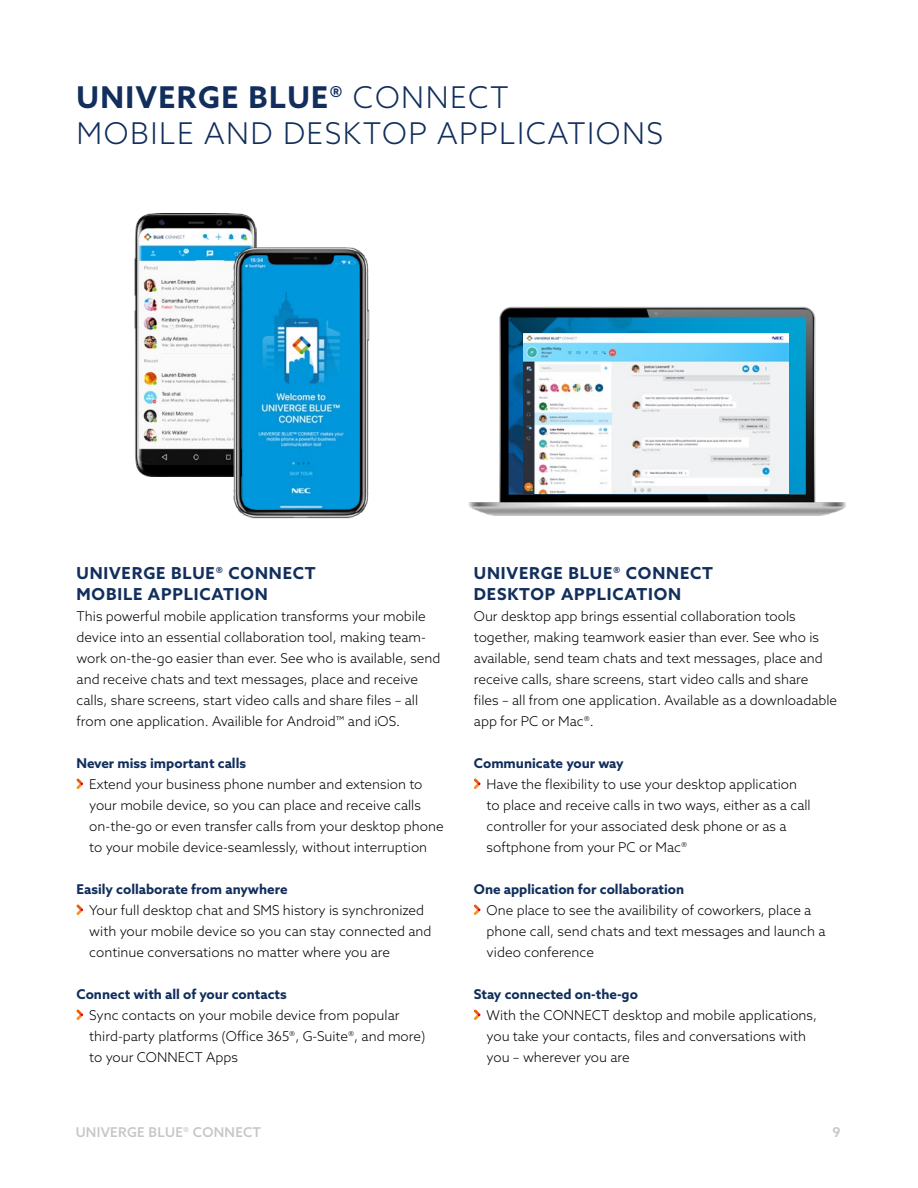
<style>
.page{position:relative;width:918px;height:1188px;background:#fff}
.page>*{position:absolute;margin:0;border:0;box-sizing:border-box;transform-origin:0 0}
.t1{font:300 30px/36px "Azo Sans";letter-spacing:.05em;color:#112e5c}
.t2{font:700 16.5px/21px "Azo Sans";letter-spacing:.05em;color:#112e5c}
.t3{font:300 13.5px/21px "Azo Sans";color:#000}
.t4{font:700 13.5px "Azo Sans";color:#112e5c}
.t5{font:500 13.5px "Azo Sans";letter-spacing:.02em;color:#c6c6c6}
.s1{font-weight:700}
</style>
<div class="page">
<svg style="left:76px;top:779px;width:7px;height:10px"></svg>
<svg style="left:76px;top:905px;width:7px;height:10px"></svg>
<svg style="left:76px;top:1010px;width:7px;height:10px"></svg>
<svg style="left:474px;top:779px;width:6px;height:10px"></svg>
<svg style="left:474px;top:905px;width:6px;height:10px"></svg>
<svg style="left:474px;top:1010px;width:6px;height:10px"></svg>
<img style="left:134px;top:214px;width:122px;height:262px">
<img style="left:225px;top:239px;width:145px;height:280px">
<img style="left:468px;top:306px;width:378px;height:210px">
<img style="left:523px;top:334px;width:265px;height:160px">
<h1 class="t1" style="left:77px;top:79px;width:588px"><span class="s1">UNIVERGE BLUE®</span> CONNECT<br>MOBILE AND DESKTOP APPLICATIONS</h1>
<p class="t2" style="left:77px;top:562px;width:241px">UNIVERGE BLUE® CONNECT<br>MOBILE APPLICATION</p>
<p class="t3" style="left:77px;top:606px;width:365px">This powerful mobile application transforms your mobile device into an essential collaboration tool, making team&shy;work on-the-go easier than ever. See who is available, send and receive chats and text messages, place and receive calls, share screens, start video calls and share files – all from one application. Availible for Android™ and iOS.</p>
<p class="t4" style="left:77px;top:754px;width:171px">Never miss important calls</p>
<p class="t3" style="left:89px;top:774px;width:356px">Extend your business phone number and extension to your mobile device, so you can place and receive calls on-the-go or even transfer calls from your desktop phone to your mobile device-seamlessly, without interruption</p>
<p class="t4" style="left:77px;top:880px;width:213px">Easily collaborate from anywhere</p>
<p class="t3" style="left:89px;top:900px;width:344px">Your full desktop chat and SMS history is synchronized with your mobile device so you can stay connected and continue conversations no matter where you are</p>
<p class="t4" style="left:77px;top:985px;width:212px">Connect with all of your contacts</p>
<p class="t3" style="left:89px;top:1005px;width:338px">Sync contacts on your mobile device from popular third-party platforms (Office 365®, G-Suite®, and more) to your CONNECT Apps</p>
<p class="t2" style="left:474px;top:562px;width:241px">UNIVERGE BLUE® CONNECT<br>DESKTOP APPLICATION</p>
<p class="t3" style="left:474px;top:606px;width:365px">Our desktop app brings essential collaboration tools together, making teamwork easier than ever. See who is available, send team chats and text messages, place and receive calls, share screens, start video calls and share<br>files – all from one application. Available as a downloadable app for PC or Mac®.</p>
<p class="t4" style="left:474px;top:754px;width:151px">Communicate your way</p>
<p class="t3" style="left:487px;top:774px;width:326px">Have the flexibility to use your desktop application to place and receive calls in two ways, either as a call controller for your associated desk phone or as a softphone from your PC or Mac®</p>
<p class="t4" style="left:474px;top:880px;width:212px">One application for collaboration</p>
<p class="t3" style="left:487px;top:900px;width:340px">One place to see the availibility of coworkers, place a phone call, send chats and text messages and launch a video conference</p>
<p class="t4" style="left:474px;top:985px;width:166px">Stay connected on-the-go</p>
<p class="t3" style="left:487px;top:1005px;width:332px">With the CONNECT desktop and mobile applications, you take your contacts, files and conversations with you – wherever you are</p>
<p class="t5" style="left:76px;top:1123px;width:187px">UNIVERGE BLUE® CONNECT</p>
<p class="t5" style="left:833px;top:1123px;width:10px">9</p>
</div>
